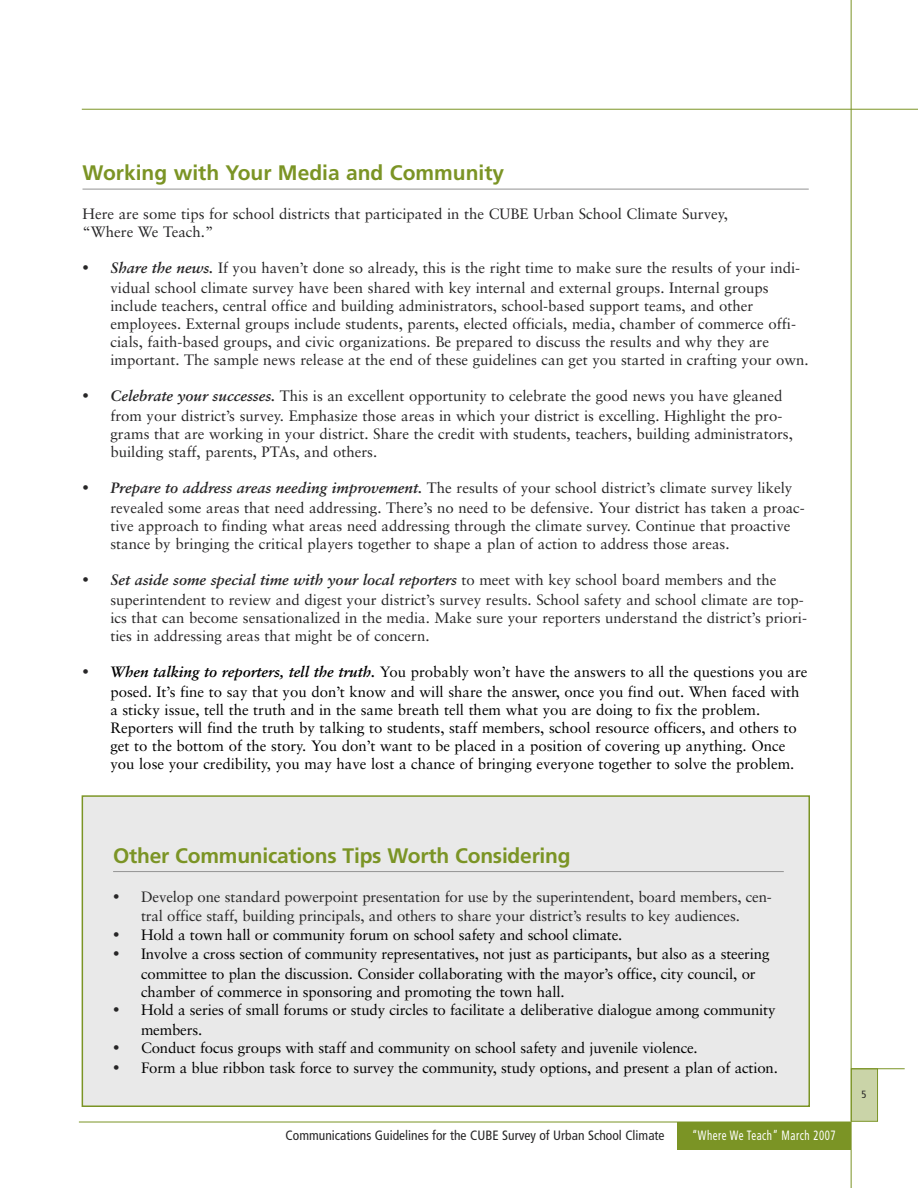
<style>
.page{position:relative;width:918px;height:1188px;background:#fff}
.page>*{position:absolute;margin:0;border:0;box-sizing:border-box;transform-origin:0 0}
.t1{font:700 21px "Frutiger";letter-spacing:-.01em;color:#7b9425}
.t2{font:15px/18.5px "Sabon";color:#272627}
.t3{font:15px/18px "Sabon";letter-spacing:-.01em;color:#000}
.t4{font:condensed 13.5px "Frutiger";color:#272627}
.t5{font:condensed 13.5px "Frutiger";letter-spacing:.05em;color:#fff;scale:.8 1}
.t6{font:condensed 10.5px "Frutiger";color:#272627}
.s1{font-family:"Adobe Garamond";font-size:16.5px}
.s2{font-weight:700;font-style:italic}
.s3{font-family:"Adobe Garamond";font-size:16.5px;color:#272627}
</style>
<div class="page">
<div style="left:678px;top:1122px;width:173px;height:27px;background:#7b9425"></div>
<hr style="left:79px;top:1122px;width:771px;height:1px;background:#7b9425">
<hr style="left:82px;top:189px;width:727px;height:1px;background:#939393">
<div style="left:852px;top:1069px;width:25px;height:52px;background:#cad4a8"></div>
<div style="left:851px;top:1068px;width:27px;height:54px;border:1px solid #7b9425"></div>
<hr style="left:851px;top:0;width:1px;height:1188px;background:#7b9425">
<hr style="left:851px;top:1068px;width:54px;height:1px;background:#7b9425">
<hr style="left:82px;top:109px;width:836px;height:1px;background:#7b9425">
<div style="left:83px;top:797px;width:725px;height:309px;background:#e9e9e9"></div>
<div style="left:82px;top:795px;width:728px;height:312px;border:2px solid #7b9425"></div>
<hr style="left:113px;top:871px;width:671px;height:1px;background:#939393">
<h1 class="t1" style="left:82px;top:164px;width:423px">Working with Your Media and Community</h1>
<p class="t2" style="left:82px;top:206px;width:647px;line-height:18px">Here are some tips for school districts that participated in the CUBE Urban School Climate Survey, “Where We Teach.”</p>
<p class="t2" style="left:110px;top:260px;width:700px;text-indent:-28px"><span class="s1">•</span> <span class="s2">Share the news.</span> If you haven’t done so already, this is the right time to make sure the results of your indi&shy;vidual school climate survey have been shared with key internal and external groups. Internal groups include teachers, central office and building administrators, school-based support teams, and other employees. External groups include students, parents, elected officials, media, chamber of commerce offi&shy;cials, faith-based groups, and civic organizations. Be prepared to discuss the results and why they are important. The sample news release at the end of these guidelines can get you started in crafting your own.</p>
<p class="t2" style="left:110px;top:388px;width:684px;text-indent:-28px"><span class="s1">•</span> <span class="s2">Celebrate your successes.</span> This is an excellent opportunity to celebrate the good news you have gleaned from your district’s survey. Emphasize those areas in which your district is excelling. Highlight the pro&shy;grams that are working in your district. Share the credit with students, teachers, building administrators, building staff, parents, PTAs, and others.</p>
<p class="t2" style="left:110px;top:480px;width:696px;text-indent:-28px"><span class="s1">•</span> <span class="s2">Prepare to address areas needing improvement.</span> The results of your school district’s climate survey likely revealed some areas that need addressing. There’s no need to be defensive. Your district has taken a proac&shy;tive approach to finding what areas need addressing through the climate survey. Continue that proactive stance by bringing the critical players together to shape a plan of action to address those areas.</p>
<p class="t2" style="left:110px;top:572px;width:695px;line-height:19.4px;text-indent:-28px"><span class="s1">•</span> <span class="s2">Set aside some special time with your local reporters</span> to meet with key school board members and the superintendent to review and digest your district’s survey results. School safety and school climate are top-</p>
<p class="t2" style="left:110px;top:610px;width:698px;line-height:18px">ics that can become sensationalized in the media. Make sure your reporters understand the district’s priori&shy;ties in addressing areas that might be of concern.</p>
<p class="t3" style="left:110px;top:664px;width:699px;line-height:19.4px;text-indent:-28px"><span class="s3">•</span> <span class="s2">When talking to reporters, tell the truth.</span> You probably won’t have the answers to all the questions you are posed. It’s fine to say that you don’t know and will share the answer, once you find out. When faced with</p>
<p class="t3" style="left:110px;top:702px;width:688px">a sticky issue, tell the truth and in the same breath tell them what you are doing to fix the problem.<br>Reporters will find the truth by talking to students, staff members, school resource officers, and others to get to the bottom of the story. You don’t want to be placed in a position of covering up anything. Once you lose your credibility, you may have lost a chance of bringing everyone together to solve the problem.</p>
<h1 class="t1" style="left:113px;top:847px;width:459px">Other Communications Tips Worth Considering</h1>
<p class="t2" style="left:113px;top:888px;width:660px;line-height:19.4px;text-align:center"><span class="s1">•</span> Develop one standard powerpoint presentation for use by the superintendent, board members, cen&shy;tral office staff, building principals, and others to share your district’s results to key audiences.</p>
<p class="t3" style="left:113px;top:927px;width:511px"><span class="s3">•</span> Hold a town hall or community forum on school safety and school climate.</p>
<p class="t3" style="left:141px;top:946px;width:630px;line-height:18.8px;text-indent:-28px"><span class="s3">•</span> Involve a cross section of community representatives, not just as participants, but also as a steering committee to plan the discussion. Consider collaborating with the mayor’s office, city council, or chamber of commerce in sponsoring and promoting the town hall.</p>
<p class="t3" style="left:141px;top:1002px;width:636px;line-height:19.4px;text-indent:-28px"><span class="s3">•</span> Hold a series of small forums or study circles to facilitate a deliberative dialogue among community members.</p>
<p class="t3" style="left:113px;top:1040px;width:586px"><span class="s3">•</span> Conduct focus groups with staff and community on school safety and juvenile violence.</p>
<p class="t3" style="left:113px;top:1060px;width:666px"><span class="s3">•</span> Form a blue ribbon task force to survey the community, study options, and present a plan of action.</p>
<p class="t4" style="left:286px;top:1129px;width:380px">Communications Guidelines for the CUBE Survey of Urban School Climate</p>
<p class="t5" style="left:692px;top:1129px;width:181px">“Where We Teach” March 2007</p>
<p class="t6" style="left:862px;top:1090px;width:7px">5</p>
</div>
